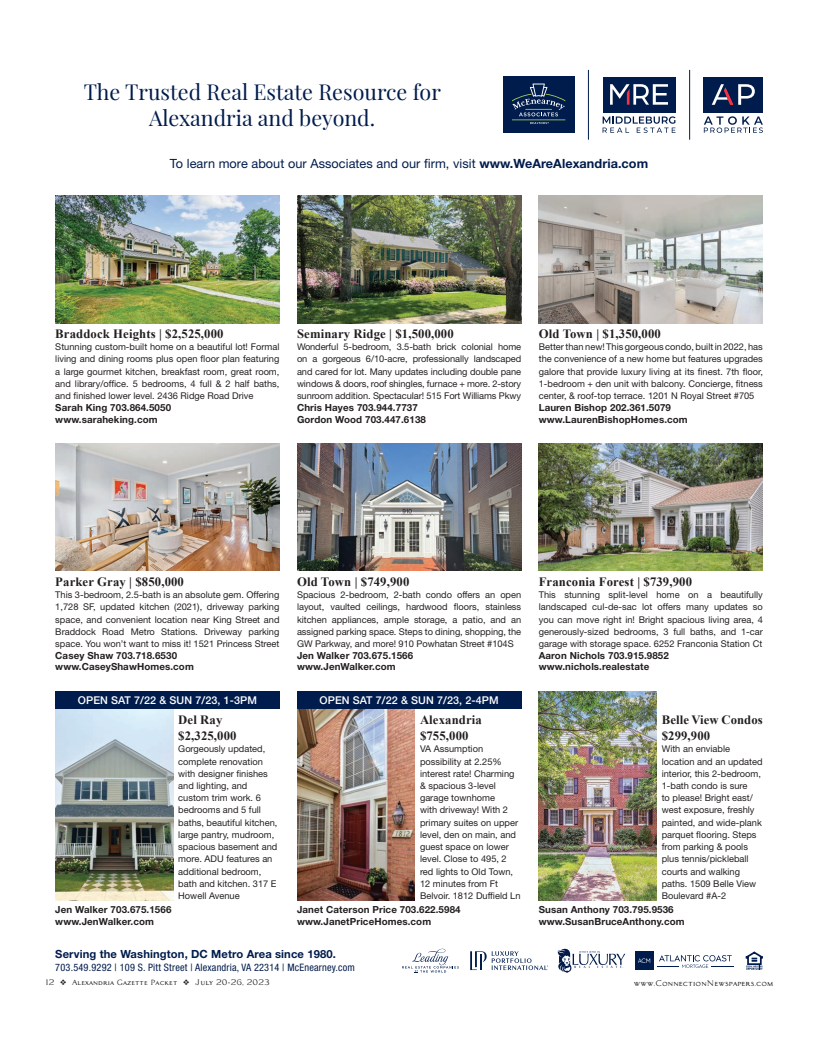
<style>
.page{position:relative;width:816px;height:1057px;background:#fff}
.page>*{position:absolute;margin:0;border:0;box-sizing:border-box;transform-origin:0 0}
.t1{font:21.5px/25.8px "Playfair Display";color:#001c4c;text-align:center}
.t2{font:700 12.7px/15.6px "Times New Roman";letter-spacing:.01em;color:#231f20}
.t3{font:12.7px "Helvetica Neue LT Std";letter-spacing:.005em;color:#001c4c}
.t4{font:700 11.2px "Helvetica Neue LT Std";letter-spacing:.01em;color:#001c4c}
.t5{font:500 10.7px "Helvetica Neue LT Std";letter-spacing:.01em;color:#fff}
.t6{font:condensed 10.3px "Helvetica Neue LT Std";letter-spacing:.02em;color:#001c4c}
.t7{font:700 9.8px/11.7px "Helvetica Neue LT Std";letter-spacing:.01em;color:#231f20}
.t8{font:9.3px/12.2px "Helvetica Neue LT Std";color:#231f20;text-align:justify}
.t9{font:8px "Architect Bold V";color:#231f20}
.t10{font:7.4px "Architect Bold V";color:#231f20}
.s1{font-weight:700}
.s2{font-size:8px}
</style>
<div class="page">
<svg style="left:745px;top:951px;width:18px;height:18px"></svg>
<svg style="left:470px;top:951px;width:78px;height:18px"></svg>
<svg style="left:558px;top:948px;width:67px;height:24px"></svg>
<svg style="left:402px;top:948px;width:57px;height:25px"></svg>
<div style="left:635px;top:951px;width:18px;height:18px;background:#001c4c"></div>
<svg style="left:638px;top:958px;width:12px;height:4px"></svg>
<svg style="left:657px;top:955px;width:76px;height:12px"></svg>
<div style="left:704px;top:77px;width:59px;height:35px;background:#001c4c"></div>
<svg style="left:704px;top:116px;width:59px;height:17px"></svg>
<svg style="left:712px;top:84px;width:43px;height:21px"></svg>
<div style="left:503px;top:77px;width:71px;height:56px;background:#001c4c"></div>
<svg style="left:530px;top:122px;width:19px;height:2px"></svg>
<hr style="left:512px;top:119px;width:53px;height:1px;background:#add461">
<svg style="left:512px;top:83px;width:53px;height:33px"></svg>
<hr style="left:588px;top:70px;width:1px;height:70px;background:#001c4c">
<hr style="left:689px;top:70px;width:1px;height:70px;background:#001c4c">
<div style="left:602px;top:77px;width:73px;height:35px;background:#001c4c"></div>
<svg style="left:610px;top:84px;width:58px;height:21px"></svg>
<svg style="left:602px;top:116px;width:73px;height:17px"></svg>
<img style="left:55px;top:195px;width:224px;height:128px">
<img style="left:297px;top:708px;width:118px;height:192px">
<div style="left:297px;top:691px;width:224px;height:17px;background:#001c4c"></div>
<img style="left:55px;top:443px;width:224px;height:128px">
<img style="left:297px;top:195px;width:224px;height:128px">
<img style="left:55px;top:708px;width:118px;height:192px">
<div style="left:55px;top:691px;width:224px;height:17px;background:#001c4c"></div>
<img style="left:297px;top:443px;width:224px;height:128px">
<img style="left:539px;top:195px;width:224px;height:128px">
<img style="left:539px;top:691px;width:117px;height:209px">
<img style="left:539px;top:443px;width:224px;height:128px">
<p class="t1" style="left:84px;top:77px;width:359px">The Trusted Real Estate Resource for<br>Alexandria and beyond.</p>
<p class="t3" style="left:170px;top:156px;width:480px">To learn more about our Associates and our firm, visit <span class="s1">www.WeAreAlexandria.com</span></p>
<p class="t2" style="left:55px;top:325px;width:170px">Braddock Heights | $2,525,000</p>
<p class="t8" style="left:55px;top:340px;width:226px">Stunning custom-built home on a beautiful lot! Formal living and dining rooms plus open floor plan featuring a large gourmet kitchen, breakfast room, great room, and library/office. 5 bedrooms, 4 full &amp; 2 half baths, and finished lower level. 2436 Ridge Road Drive</p>
<p class="t7" style="left:55px;top:401px;width:117px">Sarah King 703.864.5050 www.saraheking.com</p>
<p class="t2" style="left:297px;top:325px;width:158px">Seminary Ridge | $1,500,000</p>
<p class="t8" style="left:297px;top:340px;width:226px">Wonderful 5-bedroom, 3.5-bath brick colonial home on a gorgeous 6/10-acre, professionally landscaped and cared for lot. Many updates including double pane windows &amp; doors, roof shingles, furnace + more. 2-story sunroom addition. Spectacular! 515 Fort Williams Pkwy</p>
<p class="t7" style="left:297px;top:401px;width:130px">Chris Hayes 703.944.7737<br>Gordon Wood 703.447.6138</p>
<p class="t2" style="left:539px;top:325px;width:124px">Old Town | $1,350,000</p>
<p class="t8" style="left:539px;top:340px;width:226px">Better than new! This gorgeous condo, built in 2022, has the convenience of a new home but features upgrades galore that provide luxury living at its finest. 7th floor, 1-bedroom + den unit with balcony. Concierge, fitness center, &amp; roof-top terrace. 1201 N Royal Street #705</p>
<p class="t7" style="left:539px;top:401px;width:150px">Lauren Bishop 202.361.5079 www.LaurenBishopHomes.com</p>
<p class="t2" style="left:55px;top:573px;width:130px">Parker Gray | $850,000</p>
<p class="t8" style="left:55px;top:588px;width:226px">This 3-bedroom, 2.5-bath is an absolute gem. Offering 1,728 SF, updated kitchen (2021), driveway parking space, and convenient location near King Street and Braddock Road Metro Stations. Driveway parking space. You won’t want to miss it! 1521 Princess Street</p>
<p class="t7" style="left:55px;top:649px;width:140px">Casey Shaw 703.718.6530 www.CaseyShawHomes.com</p>
<p class="t5" style="left:78px;top:693px;width:181px">OPEN SAT 7/22 &amp; SUN 7/23, 1-3PM</p>
<p class="t2" style="left:178px;top:712px;width:60px">Del Ray $2,325,000</p>
<p class="t8" style="left:178px;top:742px;width:101px;text-align:left">Gorgeously updated, complete renovation with designer finishes and lighting, and custom trim work. 6 bedrooms and 5 full baths, beautiful kitchen, large pantry, mudroom, spacious basement and more. ADU features an additional bedroom, bath and kitchen. 317 E<br>Howell Avenue</p>
<p class="t7" style="left:55px;top:903px;width:118px">Jen Walker 703.675.1566 www.JenWalker.com</p>
<p class="t2" style="left:297px;top:573px;width:114px">Old Town | $749,900</p>
<p class="t8" style="left:297px;top:588px;width:226px">Spacious 2-bedroom, 2-bath condo offers an open layout, vaulted ceilings, hardwood floors, stainless kitchen appliances, ample storage, a patio, and an assigned parking space. Steps to dining, shopping, the GW Parkway, and more! 910 Powhatan Street #104S</p>
<p class="t7" style="left:297px;top:649px;width:118px">Jen Walker 703.675.1566 www.JenWalker.com</p>
<p class="t5" style="left:319px;top:693px;width:181px">OPEN SAT 7/22 &amp; SUN 7/23, 2-4PM</p>
<p class="t2" style="left:420px;top:712px;width:63px">Alexandria $755,000</p>
<p class="t8" style="left:420px;top:742px;width:102px;text-align:left">VA Assumption possibility at 2.25% interest rate! Charming &amp; spacious 3-level garage townhome<br>with driveway! With 2 primary suites on upper level, den on main, and guest space on lower level. Close to 495, 2 red lights to Old Town,<br>12 minutes from Ft<br>Belvoir. 1812 Duffield Ln</p>
<p class="t7" style="left:297px;top:903px;width:165px">Janet Caterson Price 703.622.5984 www.JanetPriceHomes.com</p>
<p class="t4" style="left:55px;top:947px;width:282px">Serving the Washington, DC Metro Area since 1980.</p>
<p class="t6" style="left:55px;top:960px;width:301px">703.549.9292 | 109 S. Pitt Street | Alexandria, VA 22314 | McEnearney.com</p>
<p class="t2" style="left:539px;top:573px;width:155px">Franconia Forest | $739,900</p>
<p class="t8" style="left:539px;top:588px;width:226px">This stunning split-level home on a beautifully landscaped cul-de-sac lot offers many updates so you can move right in! Bright spacious living area, 4 generously-sized bedrooms, 3 full baths, and 1-car garage with storage space. 6252 Franconia Station Ct</p>
<p class="t7" style="left:539px;top:649px;width:132px">Aaron Nichols 703.915.9852 www.nichols.realestate</p>
<p class="t2" style="left:662px;top:712px;width:103px">Belle View Condos $299,900</p>
<p class="t8" style="left:662px;top:742px;width:102px;text-align:left">With an enviable location and an updated interior, this 2-bedroom,<br>1-bath condo is sure<br>to please! Bright east/ west exposure, freshly painted, and wide-plank parquet flooring. Steps from parking &amp; pools plus tennis/pickleball courts and walking paths. 1509 Belle View<br>Boulevard #A-2</p>
<p class="t7" style="left:539px;top:903px;width:147px">Susan Anthony 703.795.9536 www.SusanBruceAnthony.com</p>
<p class="t10" style="left:45px;top:978px;width:226px"><span class="s2">12</span> ❖ Alexandria Gazette Packet ❖ <span class="s2">July 20-26, 2023</span></p>
<p class="t9" style="left:634px;top:978px;width:141px">www.ConnectionNewspapers.com</p>
</div>
